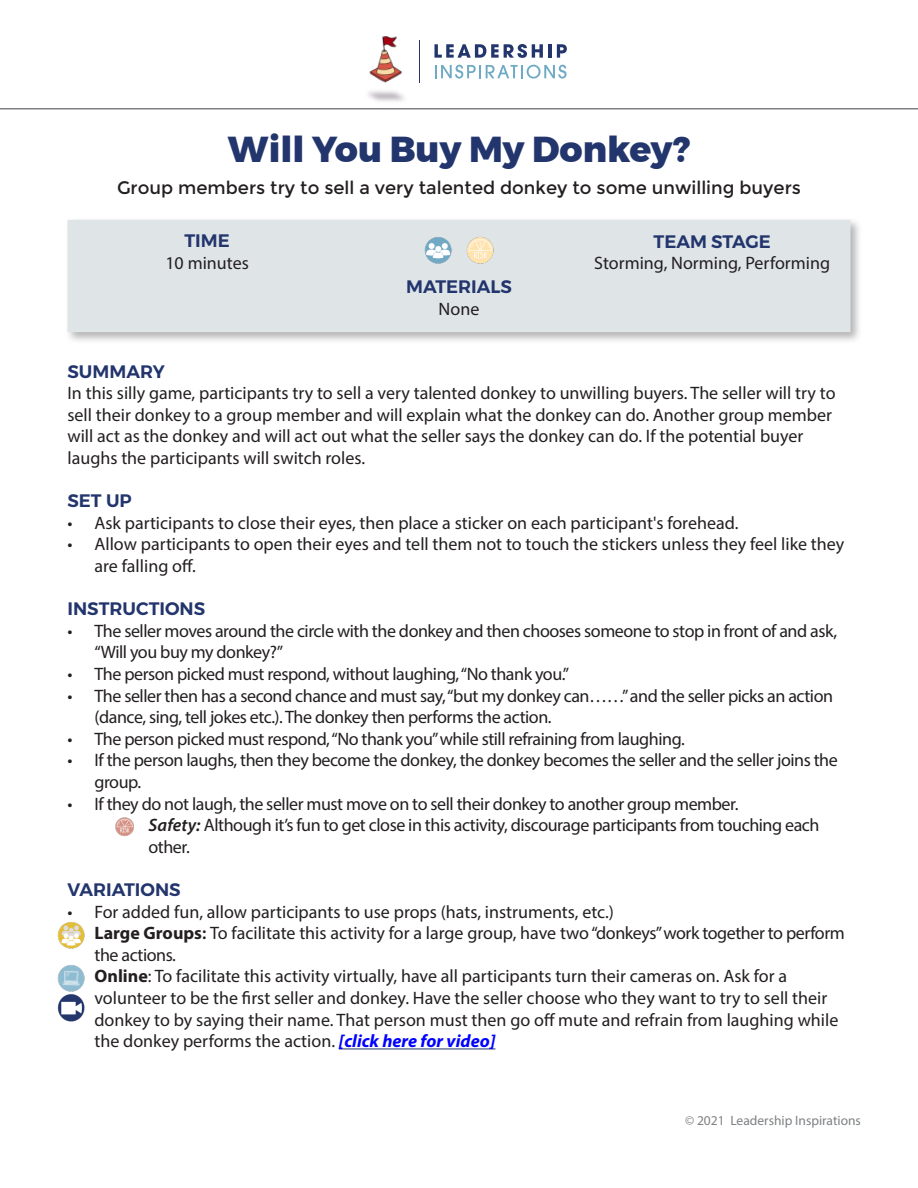
<style>
.page{position:relative;width:918px;height:1188px;background:#fff}
.page>*{position:absolute;margin:0;border:0;box-sizing:border-box;transform-origin:0 0}
.t1{font:800 36px "Montserrat";color:#22356c}
.t2{font:18px/21.6px "Myriad Pro";letter-spacing:-.005em;color:#231f20}
.t3{font:18px/21.6px "Myriad Pro";letter-spacing:-.025em;color:#231f20}
.t4{font:18px "Montserrat";color:#231f20}
.t5{font:600 18px "Montserrat";color:#22356c}
.t6{font:13.5px "Myriad Pro";color:#7e8083}
.s1{font-weight:600;font-style:italic}
.s2{font-weight:700}
.s3{font-weight:600}
.s4{font-weight:700;font-style:italic;color:#00f}
</style>
<div class="page">
<svg style="left:446px;top:44px;width:97px;height:14px"></svg>
<hr style="left:548px;top:44px;width:4px;height:14px;background:#22356c">
<svg style="left:557px;top:44px;width:10px;height:14px"></svg>
<svg style="left:442px;top:65px;width:125px;height:14px"></svg>
<hr style="left:0;top:108px;width:918px;height:2px;background:#7e8083">
<img style="left:369px;top:36px;width:73px;height:47px">
<div style="left:64px;top:217px;width:799px;height:128px;background:#231f20;opacity:.34"></div>
<div style="left:68px;top:220px;width:782px;height:112px;background:#dfe4e7"></div>
<hr style="left:339px;top:1048px;width:156px;height:1px;background:#22356c">
<img style="left:115px;top:817px;width:19px;height:20px">
<img style="left:57px;top:965px;width:28px;height:57px">
<img style="left:57px;top:922px;width:28px;height:27px">
<img style="left:466px;top:237px;width:28px;height:27px">
<img style="left:424px;top:237px;width:28px;height:27px">
<p class="t1" style="left:228px;top:120px;width:464px">Will You Buy My Donkey?</p>
<p class="t4" style="left:117px;top:177px;width:685px">Group members try to sell a very talented donkey to some unwilling buyers</p>
<p class="t5" style="left:184px;top:226px;width:47px">TIME</p>
<p class="t2" style="left:165px;top:251px;width:85px">10 minutes</p>
<p class="t5" style="left:406px;top:273px;width:107px">MATERIALS</p>
<p class="t2" style="left:439px;top:298px;width:42px">None</p>
<p class="t5" style="left:654px;top:227px;width:119px">TEAM STAGE</p>
<p class="t2" style="left:594px;top:252px;width:237px">Storming, Norming, Performing</p>
<p class="t5" style="left:68px;top:357px;width:99px">SUMMARY</p>
<p class="t2" style="left:68px;top:382px;width:770px">In this silly game, participants try to sell a very talented donkey to unwilling buyers. The seller will try to sell their donkey to a group member and will explain what the donkey can do. Another group member will act as the donkey and will act out what the seller says the donkey can do. If the potential buyer laughs the participants will switch roles.</p>
<p class="t5" style="left:68px;top:487px;width:66px">SET UP</p>
<p class="t2" style="left:68px;top:512px;width:672px">• Ask participants to close their eyes, then place a sticker on each participant's forehead.</p>
<p class="t2" style="left:94px;top:533px;width:751px;text-indent:-27px">• Allow participants to open their eyes and tell them not to touch the stickers unless they feel like they are falling off.</p>
<p class="t5" style="left:68px;top:595px;width:139px">INSTRUCTIONS</p>
<p class="t3" style="left:94px;top:620px;width:744px;text-indent:-27px">• The seller moves around the circle with the donkey and then chooses someone to stop in front of and ask, “Will you buy my donkey?”</p>
<p class="t3" style="left:68px;top:663px;width:503px">• The person picked must respond, without laughing, “No thank you.”</p>
<p class="t3" style="left:94px;top:684px;width:740px;text-indent:-27px">• The seller then has a second chance and must say, “but my donkey can……” and the seller picks an action (dance, sing, tell jokes etc.). The donkey then performs the action.</p>
<p class="t3" style="left:68px;top:728px;width:619px">• The person picked must respond, “No thank you” while still refraining from laughing.</p>
<p class="t3" style="left:94px;top:749px;width:745px;text-indent:-27px">• If the person laughs, then they become the donkey, the donkey becomes the seller and the seller joins the group.</p>
<p class="t3" style="left:68px;top:792px;width:672px">• If they do not laugh, the seller must move on to sell their donkey to another group member.</p>
<p class="t3" style="left:148px;top:814px;width:673px"><span class="s1">Safety:</span> Although it’s fun to get close in this activity, discourage participants from touching each other.</p>
<p class="t5" style="left:68px;top:875px;width:115px">VARIATIONS</p>
<p class="t2" style="left:68px;top:900px;width:548px">• For added fun, allow participants to use props (hats, instruments, etc.)</p>
<p class="t2" style="left:94px;top:922px;width:752px;text-indent:-27px"><span class="s2">• Large Groups</span><span class="s3">:</span> To facilitate this activity for a large group, have two “donkeys” work together to perform the actions.</p>
<p class="t2" style="left:94px;top:965px;width:745px;text-indent:-27px"><span class="s2">• Online</span>: To facilitate this activity virtually, have all participants turn their cameras on. Ask for a volunteer to be the first seller and donkey. Have the seller choose who they want to try to sell their donkey to by saying their name. That person must then go off mute and refrain from laughing while the donkey performs the action. <span class="s4">[click here for video]</span></p>
<p class="t6" style="left:685px;top:1112px;width:177px">© 2021 Leadership Inspirations</p>
</div>
